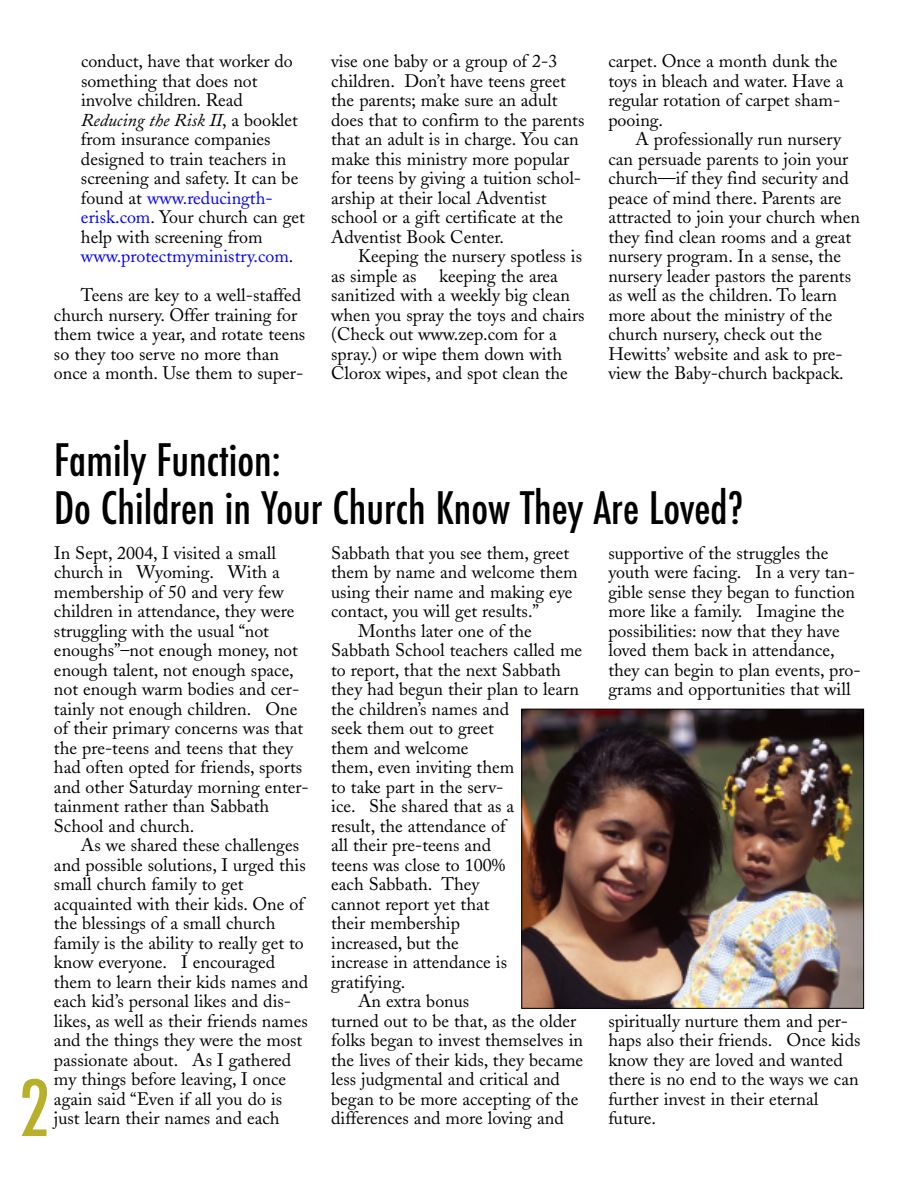
<style>
.page{position:relative;width:918px;height:1188px;background:#fff}
.page>*{position:absolute;margin:0;border:0;box-sizing:border-box;transform-origin:0 0}
.t1{font:500 condensed 75px "Futura";color:#b8af2a}
.t2{font:500 condensed 43.5px/48.3px "Futura";color:#000}
.t3{font:18px/19.5px "Adobe Caslon";color:#000}
.s1{font-style:italic}
.s2{color:#00f}
</style>
<div class="page">
<img style="left:523px;top:711px;width:339px;height:296px">
<div style="left:521px;top:709px;width:343px;height:300px;border:1px solid #000"></div>
<p class="t3" style="left:81px;top:53px;width:226px">conduct, have that worker do something that does not involve children. Read<br><span class="s1">Reducing the Risk II</span>, a booklet from insurance companies designed to train teachers in screening and safety. It can be found at <span class="s2">www.reducingth&shy;erisk.com</span>. Your church can get help with screening from <span class="s2">www.protectmyministry.com</span>.</p>
<p class="t3" style="left:54px;top:287px;width:253px;text-indent:27px">Teens are key to a well-staffed church nursery. Offer training for them twice a year, and rotate teens so they too serve no more than once a month. Use them to super-</p>
<p class="t3" style="left:331px;top:53px;width:255px">vise one baby or a group of 2-3 children. Don’t have teens greet the parents; make sure an adult does that to confirm to the parents that an adult is in charge. You can make this ministry more popular for teens by giving a tuition schol&shy;arship at their local Adventist school or a gift certificate at the<br>Adventist Book Center.</p>
<p class="t3" style="left:331px;top:248px;width:252px;text-indent:27px">Keeping the nursery spotless is as simple as</p>
<p class="t3" style="left:331px;top:268px;width:255px;text-indent:108px">keeping the area sanitized with a weekly big clean when you spray the toys and chairs (Check out www.zep.com for a spray.) or wipe them down with<br>Clorox wipes, and spot clean the</p>
<p class="t3" style="left:608px;top:53px;width:237px">carpet. Once a month dunk the toys in bleach and water. Have a regular rotation of carpet sham&shy;pooing.</p>
<p class="t3" style="left:608px;top:131px;width:253px;text-indent:27px">A professionally run nursery can persuade parents to join your church—if they find security and peace of mind there. Parents are attracted to join your church when they find clean rooms and a great nursery program. In a sense, the nursery leader pastors the parents as well as the children. To learn more about the ministry of the church nursery, check out the<br>Hewitts’ website and ask to pre&shy;view the Baby-church backpack.</p>
<h2 class="t2" style="left:54px;top:436px;width:691px">Family Function:<br>Do Children in Your Church Know They Are Loved?</h2>
<p class="t3" style="left:54px;top:545px;width:256px">In Sept, 2004, I visited a small church in Wyoming. With a membership of 50 and very few children in attendance, they were struggling with the usual “not enoughs”–not enough money, not enough talent, not enough space, not enough warm bodies and cer&shy;tainly not enough children. One of their primary concerns was that the pre-teens and teens that they had often opted for friends, sports and other Saturday morning enter&shy;tainment rather than Sabbath<br>School and church.</p>
<p class="t3" style="left:54px;top:838px;width:256px;text-indent:27px">As we shared these challenges and possible solutions, I urged this small church family to get acquainted with their kids. One of the blessings of a small church family is the ability to really get to know everyone. I encouraged them to learn their kids names and each kid’s personal likes and dis&shy;likes, as well as their friends names and the things they were the most passionate about. As I gathered my things before leaving, I once again said “Even if all you do is just learn their names and each</p>
<h1 class="t1" style="left:19px;top:1066px;width:33px">2</h1>
<p class="t3" style="left:331px;top:545px;width:240px">Sabbath that you see them, greet</p>
<p class="t3" style="left:331px;top:565px;width:248px">them by name and welcome them</p>
<p class="t3" style="left:331px;top:584px;width:243px">using their name and making eye</p>
<p class="t3" style="left:331px;top:604px;width:209px">contact, you will get results.”</p>
<p class="t3" style="left:358px;top:623px;width:175px">Months later one of the</p>
<p class="t3" style="left:331px;top:643px;width:253px">Sabbath School teachers called me</p>
<p class="t3" style="left:331px;top:662px;width:231px">to report, that the next Sabbath</p>
<p class="t3" style="left:331px;top:682px;width:249px">they had begun their plan to learn</p>
<p class="t3" style="left:331px;top:701px;width:179px">the children’s names and</p>
<p class="t3" style="left:331px;top:721px;width:164px">seek them out to greet</p>
<p class="t3" style="left:331px;top:740px;width:139px">them and welcome</p>
<p class="t3" style="left:331px;top:760px;width:185px">them, even inviting them</p>
<p class="t3" style="left:331px;top:779px;width:174px">to take part in the serv-</p>
<p class="t3" style="left:331px;top:799px;width:184px">ice. She shared that as a</p>
<p class="t3" style="left:331px;top:818px;width:176px">result, the attendance of</p>
<p class="t3" style="left:331px;top:838px;width:161px">all their pre-teens and</p>
<p class="t3" style="left:331px;top:857px;width:176px">teens was close to 100%</p>
<p class="t3" style="left:331px;top:877px;width:150px">each Sabbath. They</p>
<p class="t3" style="left:331px;top:896px;width:160px">cannot report yet that</p>
<p class="t3" style="left:331px;top:916px;width:130px">their membership</p>
<p class="t3" style="left:331px;top:935px;width:129px">increased, but the</p>
<p class="t3" style="left:331px;top:955px;width:177px">increase in attendance is</p>
<p class="t3" style="left:331px;top:974px;width:76px">gratifying.</p>
<p class="t3" style="left:358px;top:994px;width:113px">An extra bonus</p>
<p class="t3" style="left:331px;top:1013px;width:246px">turned out to be that, as the older</p>
<p class="t3" style="left:331px;top:1033px;width:253px">folks began to invest themselves in</p>
<p class="t3" style="left:331px;top:1052px;width:253px">the lives of their kids, they became</p>
<p class="t3" style="left:331px;top:1072px;width:230px">less judgmental and critical and</p>
<p class="t3" style="left:331px;top:1091px;width:249px">began to be more accepting of the</p>
<p class="t3" style="left:331px;top:1111px;width:234px">differences and more loving and</p>
<p class="t3" style="left:608px;top:545px;width:254px">supportive of the struggles the youth were facing. In a very tan&shy;gible sense they began to function more like a family. Imagine the possibilities: now that they have loved them back in attendance, they can begin to plan events, pro&shy;grams and opportunities that will</p>
<p class="t3" style="left:608px;top:1013px;width:254px">spiritually nurture them and per&shy;haps also their friends. Once kids know they are loved and wanted there is no end to the ways we can further invest in their eternal future.</p>
</div>
